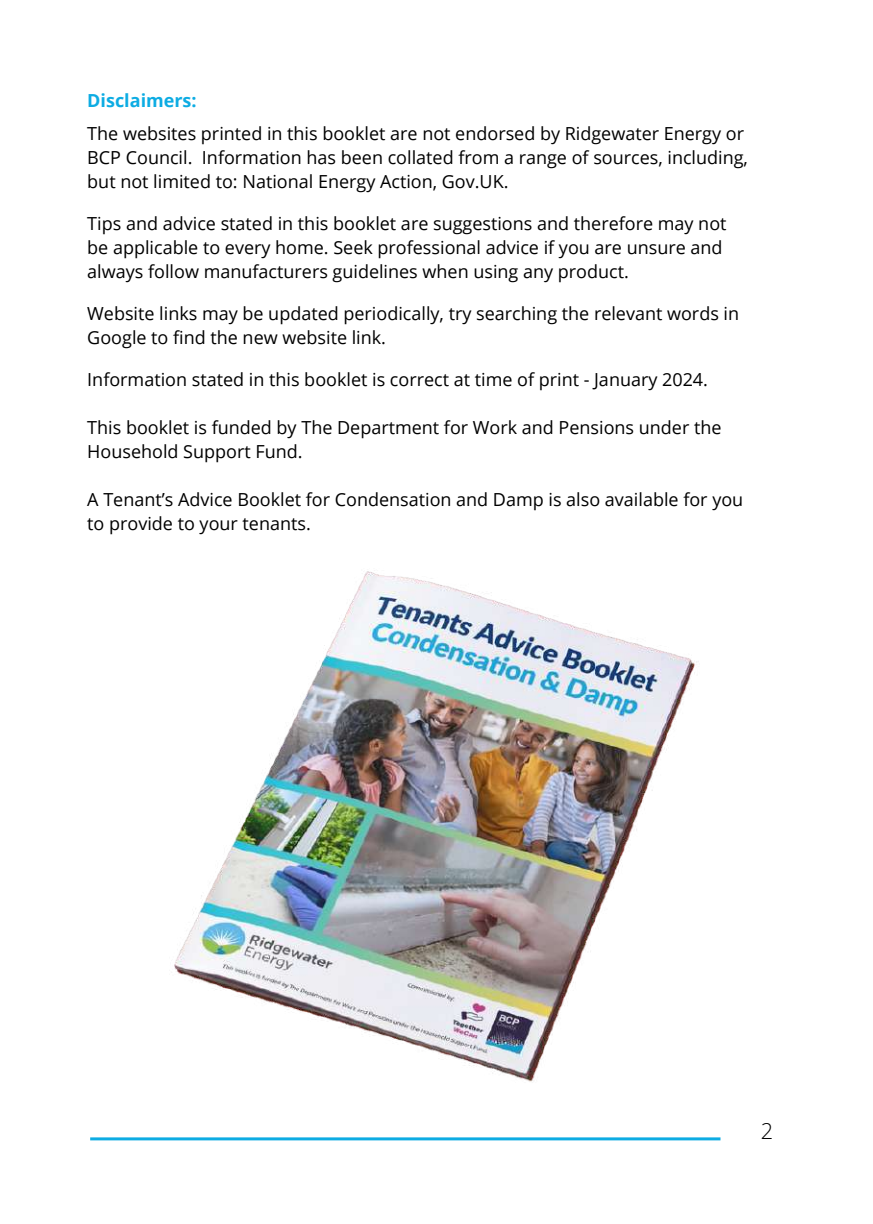
<style>
.page{position:relative;width:873px;height:1224px;background:#fff}
.page>*{position:absolute;margin:0;border:0;box-sizing:border-box;transform-origin:0 0}
.t1{font:300 21.8px "Open Sans";color:#000}
.t2{font:18px/24px "Open Sans";color:#000}
.t3{font:700 18px "Open Sans";color:#0dace3}
</style>
<div class="page">
<hr style="left:90px;top:1137px;width:630px;height:3px;background:#0dace3">
<img style="left:174px;top:571px;width:523px;height:511px">
<p class="t3" style="left:87px;top:87px;width:111px">Disclaimers:</p>
<p class="t2" style="left:87px;top:121px;width:662px">The websites printed in this booklet are not endorsed by Ridgewater Energy or<br>BCP Council. Information has been collated from a range of sources, including, but not limited to: National Energy Action, Gov.UK.</p>
<p class="t2" style="left:87px;top:211px;width:641px">Tips and advice stated in this booklet are suggestions and therefore may not be applicable to every home. Seek professional advice if you are unsure and always follow manufacturers guidelines when using any product.</p>
<p class="t2" style="left:87px;top:301px;width:653px">Website links may be updated periodically, try searching the relevant words in<br>Google to find the new website link.</p>
<p class="t2" style="left:87px;top:367px;width:622px">Information stated in this booklet is correct at time of print - January 2024.</p>
<p class="t2" style="left:87px;top:415px;width:636px">This booklet is funded by The Department for Work and Pensions under the<br>Household Support Fund.</p>
<p class="t2" style="left:87px;top:487px;width:657px">A Tenant’s Advice Booklet for Condensation and Damp is also available for you to provide to your tenants.</p>
<p class="t1" style="left:761px;top:1116px;width:14px">2</p>
</div>
